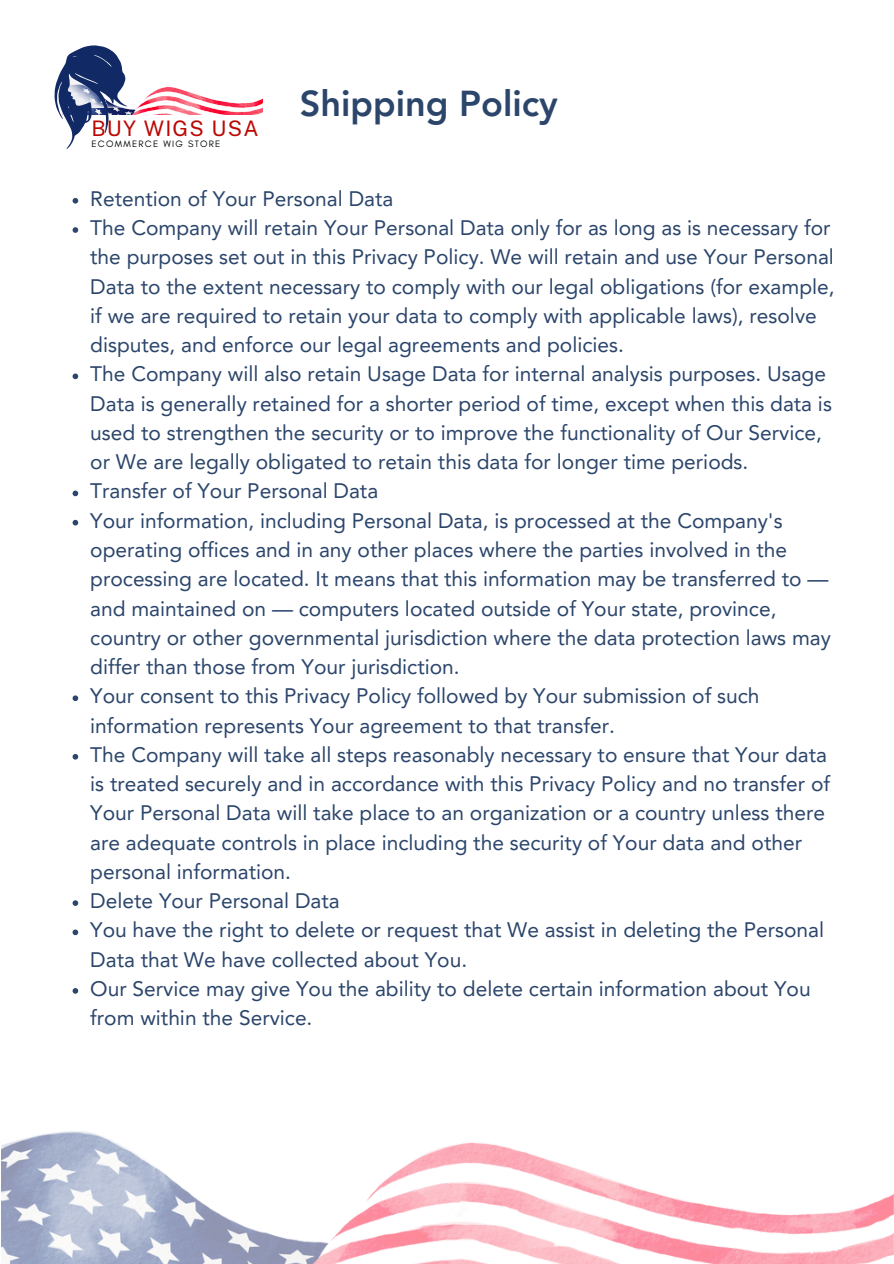
<style>
.page{position:relative;width:894px;height:1264px;background:#fff}
.page>*{position:absolute;margin:0;border:0;box-sizing:border-box;transform-origin:0 0}
.t1{font:800 36px "Avenir LT Pro";color:#2b456b}
.t2{font:21.3px "Public Sans";letter-spacing:.06em;color:#ba0905}
.t3{font:21px/29.2px "Avenir LT Pro";color:#2b456b}
.t4{font:9.45px "Glacial Indifference";letter-spacing:.135em;color:#000}
</style>
<div class="page">
<img style="left:127px;top:86px;width:135px;height:29px">
<svg style="left:55px;top:45px;width:72px;height:104px"></svg>
<svg style="left:73px;top:198px;width:5px;height:5px"></svg>
<svg style="left:73px;top:227px;width:5px;height:6px"></svg>
<svg style="left:73px;top:373px;width:5px;height:6px"></svg>
<svg style="left:73px;top:490px;width:5px;height:6px"></svg>
<svg style="left:73px;top:520px;width:5px;height:5px"></svg>
<svg style="left:73px;top:695px;width:5px;height:6px"></svg>
<svg style="left:73px;top:754px;width:5px;height:5px"></svg>
<svg style="left:73px;top:900px;width:5px;height:5px"></svg>
<svg style="left:73px;top:929px;width:5px;height:6px"></svg>
<svg style="left:73px;top:988px;width:5px;height:5px"></svg>
<img style="left:2px;top:1131px;width:891px;height:132px">
<p class="t2" style="left:91px;top:116px;width:169px">BUY WIGS USA</p>
<p class="t4" style="left:91px;top:138px;width:130px">ECOMMERCE WIG STORE</p>
<p class="t1" style="left:299px;top:89px;width:259px">Shipping Policy</p>
<p class="t3" style="left:90px;top:186px;width:304px">Retention of Your Personal Data</p>
<h1 class="t3" style="left:90px;top:215px;width:745px">The Company will retain Your Personal Data only for as long as is necessary for the purposes set out in this Privacy Policy. We will retain and use Your Personal Data to the extent necessary to comply with our legal obligations (for example, if we are required to retain your data to comply with applicable laws), resolve disputes, and enforce our legal agreements and policies.</h1>
<p class="t3" style="left:90px;top:361px;width:743px">The Company will also retain Usage Data for internal analysis purposes. Usage Data is generally retained for a shorter period of time, except when this data is used to strengthen the security or to improve the functionality of Our Service, or We are legally obligated to retain this data for longer time periods.</p>
<p class="t3" style="left:90px;top:478px;width:289px">Transfer of Your Personal Data</p>
<p class="t3" style="left:90px;top:507px;width:742px">Your information, including Personal Data, is processed at the Company's operating offices and in any other places where the parties involved in the processing are located. It means that this information may be transferred to — and maintained on — computers located outside of Your state, province, country or other governmental jurisdiction where the data protection laws may differ than those from Your jurisdiction.</p>
<p class="t3" style="left:90px;top:683px;width:670px">Your consent to this Privacy Policy followed by Your submission of such information represents Your agreement to that transfer.</p>
<p class="t3" style="left:90px;top:741px;width:741px">The Company will take all steps reasonably necessary to ensure that Your data is treated securely and in accordance with this Privacy Policy and no transfer of Your Personal Data will take place to an organization or a country unless there are adequate controls in place including the security of Your data and other personal information.</p>
<p class="t3" style="left:90px;top:888px;width:251px">Delete Your Personal Data</p>
<p class="t3" style="left:90px;top:917px;width:735px">You have the right to delete or request that We assist in deleting the Personal<br>Data that We have collected about You.</p>
<p class="t3" style="left:90px;top:975px;width:721px">Our Service may give You the ability to delete certain information about You from within the Service.</p>
</div>
